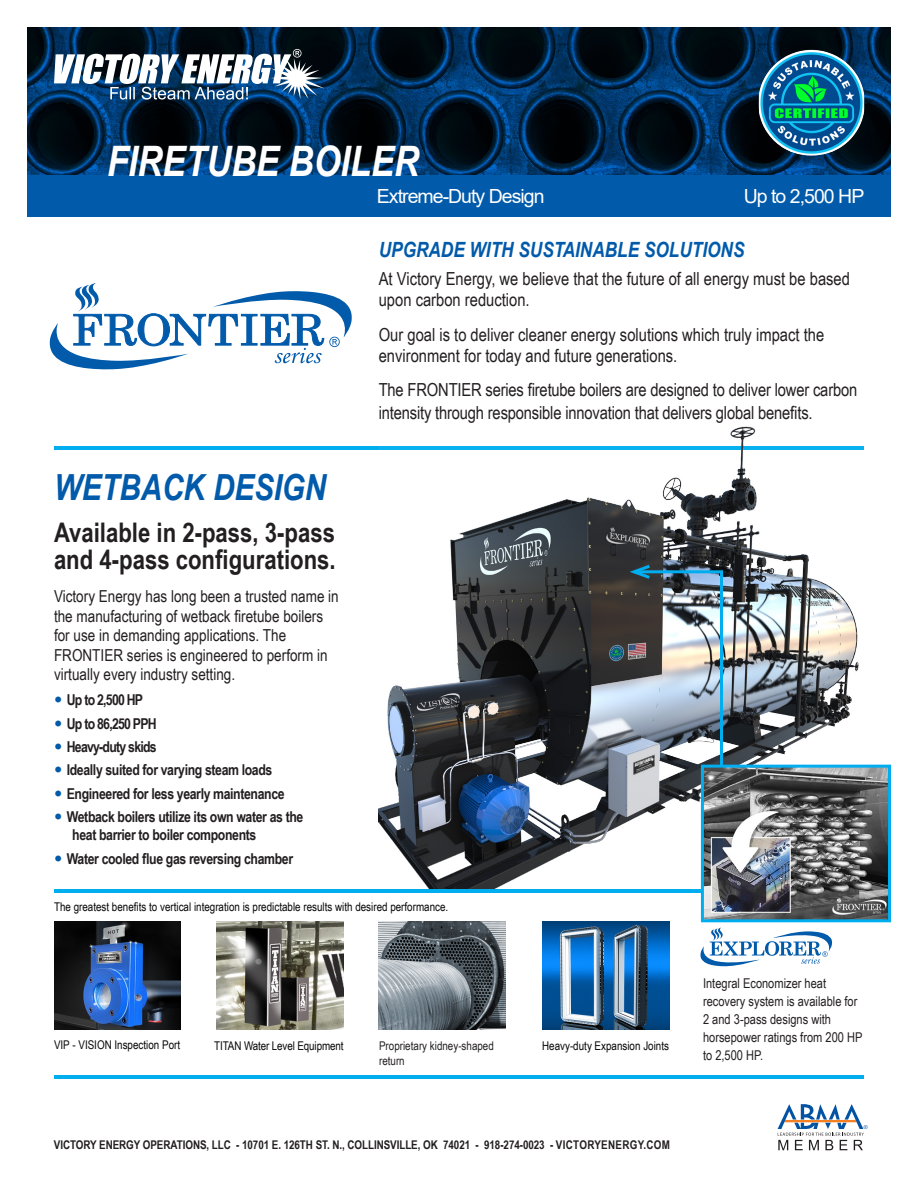
<style>
.page{position:relative;width:918px;height:1188px;background:#fff}
.page>*{position:absolute;margin:0;border:0;box-sizing:border-box;transform-origin:0 0}
.t1{font:italic 700 42px "Arial Narrow";color:#fff}
.t2{font:italic 700 36px "Arial Narrow";color:#015aaa}
.t3{font:700 27px/27px "Arial Narrow";color:#231f20}
.t4{font:italic 700 21px "Arial Narrow";color:#015aaa}
.t5{font:19.5px "Arial";letter-spacing:-.05em;color:#fff}
.t6{font:18px/21px "Arial Narrow";color:#231f20}
.t7{font:16.5px/19.5px "Arial Narrow";color:#231f20}
.t8{font:700 15px/18px "Arial Narrow";letter-spacing:-.025em;color:#231f20}
.t9{font:700 15px "Arial Narrow";letter-spacing:-.05em;color:#231f20}
.t10{font:13.5px/18px "Arial Narrow";color:#231f20}
.t11{font:12px "Arial Narrow";color:#050605}
.t12{font:700 12px "Arial Narrow";letter-spacing:-.005em;color:#231f20}
.t13{font:12px/15px "Arial Narrow";color:#231f20}
.t14{font:12px "Arial Narrow";color:#050706}
.t15{font:12px "Arial Narrow";letter-spacing:-.01em;color:#050607}
</style>
<div class="page">
<hr style="left:54px;top:889px;width:810px;height:3px;background:#00aeef">
<img style="left:27px;top:27px;width:864px;height:149px">
<hr style="left:54px;top:447px;width:810px;height:3px;background:#00aeef">
<svg style="left:778px;top:1104px;width:90px;height:46px"></svg>
<div style="left:27px;top:176px;width:864px;height:41px;background:#015aaa"></div>
<svg style="left:54px;top:49px;width:270px;height:51px"></svg>
<img style="left:759px;top:48px;width:105px;height:108px">
<img style="left:379px;top:426px;width:485px;height:463px">
<svg style="left:50px;top:283px;width:302px;height:86px"></svg>
<svg style="left:700px;top:928px;width:132px;height:38px"></svg>
<img style="left:217px;top:921px;width:127px;height:108px">
<img style="left:379px;top:921px;width:127px;height:108px">
<img style="left:54px;top:921px;width:127px;height:108px">
<img style="left:705px;top:769px;width:182px;height:149px">
<div style="left:701px;top:765px;width:190px;height:157px;border:3px solid #00aeef"></div>
<hr style="left:54px;top:1075px;width:810px;height:3px;background:#00aeef">
<img style="left:542px;top:921px;width:127px;height:108px">
<svg style="left:625px;top:562px;width:100px;height:207px;background:#83939e"></svg>
<p class="t1" style="left:107px;top:129px;width:313px">FIRETUBE BOILER</p>
<p class="t5" style="left:377px;top:183px;width:169px">Extreme-Duty Design</p>
<p class="t5" style="left:744px;top:183px;width:122px">Up to 2,500 HP</p>
<p class="t2" style="left:54px;top:460px;width:274px">WETBACK DESIGN</p>
<p class="t3" style="left:54px;top:518px;width:283px">Available in 2-pass, 3-pass and 4-pass configurations.</p>
<p class="t7" style="left:54px;top:586px;width:286px">Victory Energy has long been a trusted name in the manufacturing of wetback firetube boilers for use in demanding applications. The FRONTIER series is engineered to perform in virtually every industry setting.</p>
<p class="t8" style="left:67px;top:690px;width:78px">Up to 2,500 HP</p>
<p class="t9" style="left:67px;top:712px;width:91px">Up to 86,250 PPH</p>
<p class="t9" style="left:67px;top:735px;width:91px">Heavy-duty skids</p>
<p class="t8" style="left:67px;top:760px;width:207px">Ideally suited for varying steam loads</p>
<p class="t8" style="left:67px;top:784px;width:219px">Engineered for less yearly maintenance</p>
<p class="t8" style="left:72px;top:807px;width:233px;text-indent:-5px">Wetback boilers utilize its own water as the heat barrier to boiler components</p>
<p class="t8" style="left:67px;top:849px;width:228px">Water cooled flue gas reversing chamber</p>
<p class="t4" style="left:379px;top:234px;width:367px">UPGRADE WITH SUSTAINABLE SOLUTIONS</p>
<p class="t6" style="left:379px;top:268px;width:473px">At Victory Energy, we believe that the future of all energy must be based upon carbon reduction.</p>
<p class="t6" style="left:379px;top:323px;width:447px">Our goal is to deliver cleaner energy solutions which truly impact the environment for today and future generations.</p>
<p class="t6" style="left:379px;top:378px;width:480px;line-height:22.5px">The FRONTIER series firetube boilers are designed to deliver lower carbon intensity through responsible innovation that delivers global benefits.</p>
<p class="t11" style="left:54px;top:898px;width:396px">The greatest benefits to vertical integration is predictable results with desired performance.</p>
<p class="t11" style="left:54px;top:1036px;width:128px">VIP - VISION Inspection Port</p>
<p class="t15" style="left:214px;top:1037px;width:131px">TITAN Water Level Equipment</p>
<p class="t13" style="left:379px;top:1038px;width:116px">Proprietary kidney-shaped return</p>
<p class="t14" style="left:542px;top:1037px;width:128px">Heavy-duty Expansion Joints</p>
<p class="t12" style="left:54px;top:1135px;width:618px">VICTORY ENERGY OPERATIONS, LLC - 10701 E. 126TH ST. N., COLLINSVILLE, OK 74021 - 918-274-0023 - VICTORYENERGY.COM</p>
<p class="t10" style="left:703px;top:974px;width:161px">Integral Economizer heat recovery system is available for<br>2 and 3-pass designs with horsepower ratings from 200 HP to 2,500 HP.</p>
</div>
